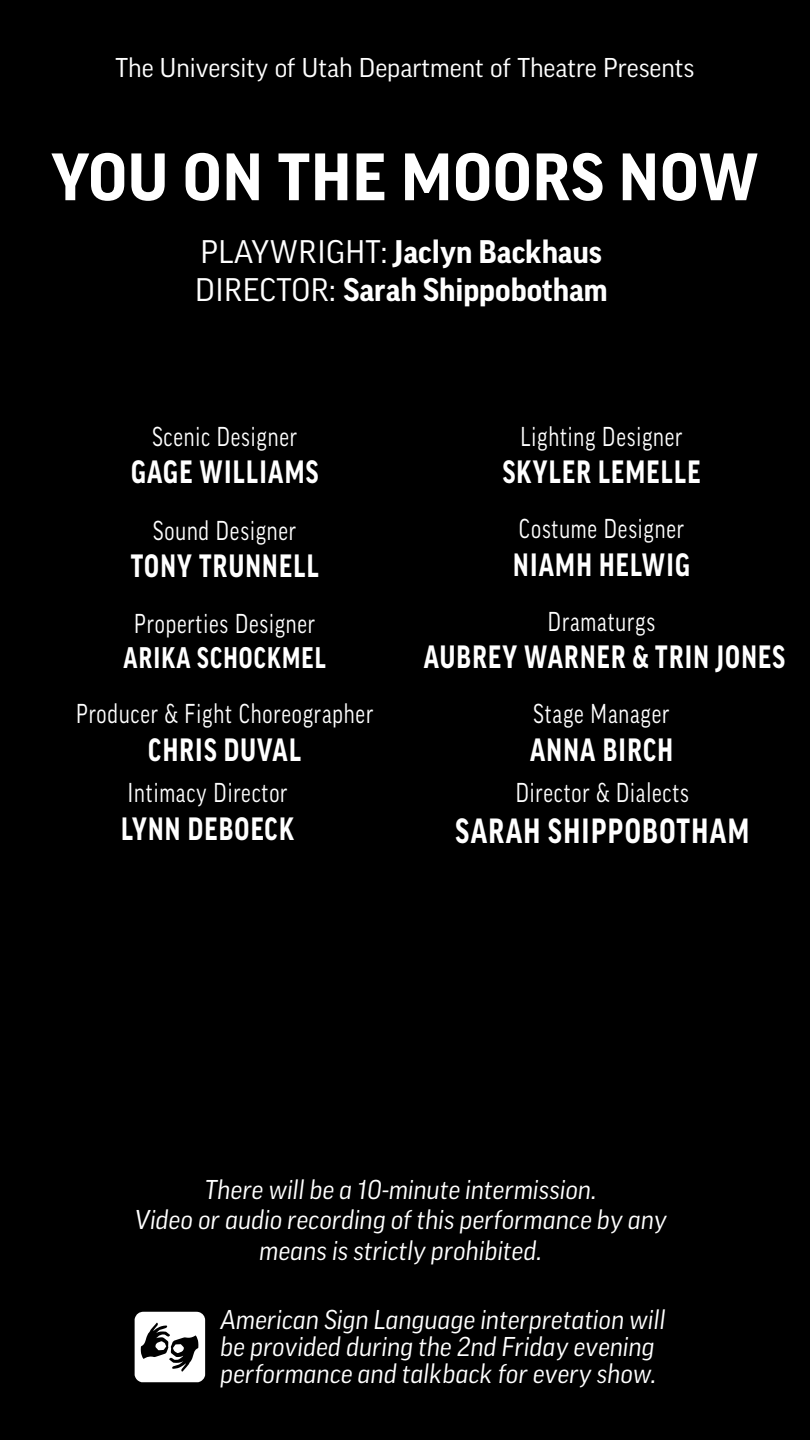
<style>
.page{position:relative;width:810px;height:1440px;background:#000}
.page>*{position:absolute;margin:0;border:0;box-sizing:border-box;transform-origin:0 0}
.t1{font:700 64.5px "Good OT";letter-spacing:.015em;color:#fff}
.t2{font:700 33.75px "Good OT";letter-spacing:.05em;color:#fff;scale:.8 1}
.t3{font:700 31.5px/37.8px "Good OT";color:#fff}
.t4{font:700 31.12px "Good OT";letter-spacing:.05em;color:#fff;scale:.8 1}
.t5{font:700 28.72px "Good OT";letter-spacing:.05em;color:#fff;scale:.8 1}
.t6{font:26.33px "Good OT";letter-spacing:.04em;color:#fff;scale:.8 1}
.t7{font:italic 26.25px/30.1px "Good OT";color:#fff;text-align:center}
.t8{font:26.25px "Good OT";color:#fff}
.s1{font-weight:400}
</style>
<div class="page">
<svg style="left:135px;top:1312px;width:70px;height:70px"></svg>
<p class="t8" style="left:115px;top:53px;width:581px">The University of Utah Department of Theatre Presents</p>
<h1 class="t1" style="left:51px;top:142px;width:709px">YOU ON THE MOORS NOW</h1>
<p class="t3" style="left:195px;top:233px;width:414px"><span class="s1">PLAYWRIGHT:</span> Jaclyn Backhaus<br><span class="s1">DIRECTOR:</span> Sarah Shippobotham</p>
<p class="t6" style="left:152px;top:422px;width:182px">Scenic Designer</p>
<p class="t4" style="left:131px;top:455px;width:236px">GAGE WILLIAMS</p>
<p class="t6" style="left:153px;top:516px;width:180px">Sound Designer</p>
<p class="t4" style="left:131px;top:549px;width:236px">TONY TRUNNELL</p>
<p class="t6" style="left:134px;top:609px;width:228px">Properties Designer</p>
<p class="t5" style="left:124px;top:642px;width:254px">ARIKA SCHOCKMEL</p>
<p class="t6" style="left:76px;top:699px;width:373px">Producer &amp; Fight Choreographer</p>
<p class="t4" style="left:148px;top:732px;width:193px">CHRIS DUVAL</p>
<p class="t6" style="left:127px;top:778px;width:202px">Intimacy Director</p>
<p class="t4" style="left:121px;top:811px;width:218px">LYNN DEBOECK</p>
<p class="t6" style="left:521px;top:422px;width:204px">Lighting Designer</p>
<p class="t4" style="left:503px;top:455px;width:249px">SKYLER LEMELLE</p>
<p class="t6" style="left:519px;top:515px;width:208px">Costume Designer</p>
<p class="t4" style="left:513px;top:548px;width:222px">NIAMH HELWIG</p>
<p class="t6" style="left:548px;top:607px;width:135px">Dramaturgs</p>
<p class="t4" style="left:424px;top:640px;width:453px">AUBREY WARNER &amp; TRIN JONES</p>
<p class="t6" style="left:534px;top:699px;width:171px">Stage Manager</p>
<p class="t4" style="left:530px;top:732px;width:180px">ANNA BIRCH</p>
<p class="t6" style="left:516px;top:778px;width:218px">Director &amp; Dialects</p>
<p class="t2" style="left:456px;top:812px;width:368px">SARAH SHIPPOBOTHAM</p>
<p class="t7" style="left:135px;top:1175px;width:534px">There will be a 10-minute intermission.<br>Video or audio recording of this performance by any means is strictly prohibited.</p>
<p class="t7" style="left:221px;top:1306px;width:446px;line-height:27px;text-align:left">American Sign Language interpretation will be provided during the 2nd Friday evening performance and talkback for every show.</p>
</div>
